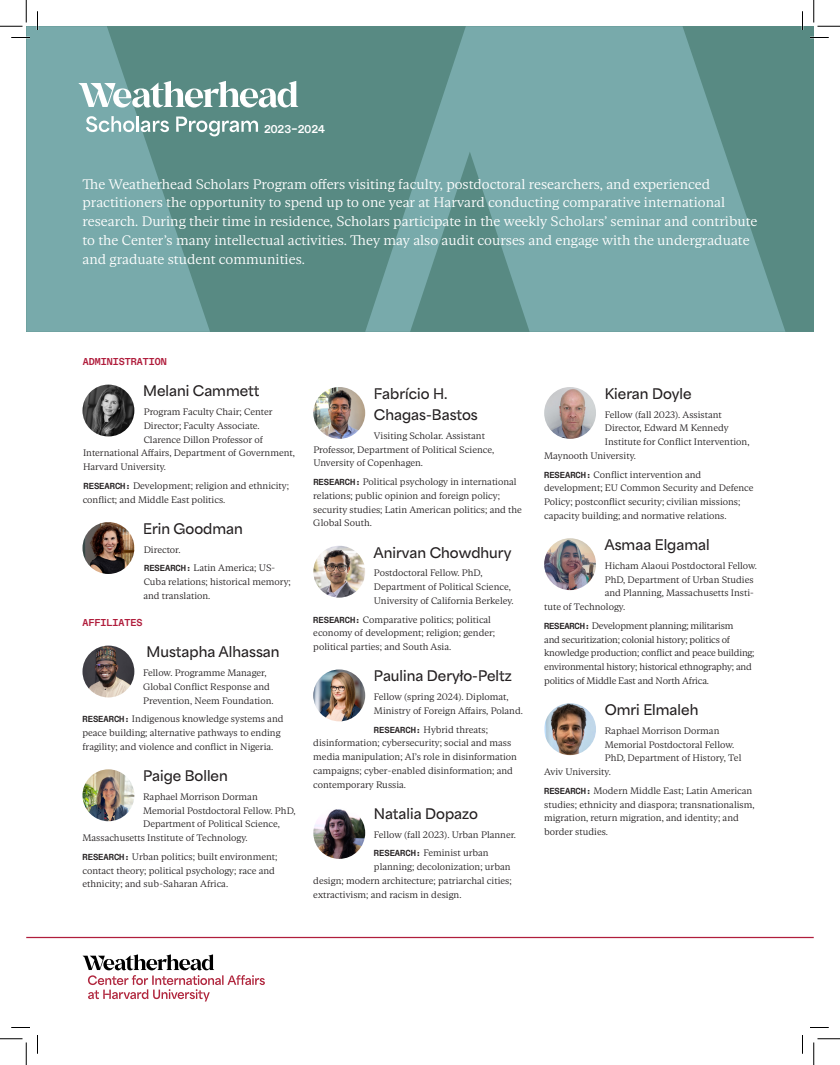
<style>
.page{position:relative;width:840px;height:1065px;background:#fff}
.page>*{position:absolute;margin:0;border:0;box-sizing:border-box;transform-origin:0 0}
.Intro_Paragraph{font:300 13.75px/18.8px "Gestura Text";color:#fff}
.List_name{font:600 13.75px/21.2px "Area Inktrap";color:#231f20}
.Group_Name{font:700 11.25px "ABC Diatype Mono";color:#fff}
.Body_all_caps_headline{font:700 10px "ABC Diatype Mono";color:#b01d3c}
.Research_Statement_Nested_Styles{font:300 9.38px/13.8px "Gestura Text";color:#231f20}
.List_body{font:300 9.38px/13.8px "Gestura Text";color:#231f20}
.Research_Statement_Nested_Styles-2{font:300 9.38px/13.8px "Gestura Text";letter-spacing:-.02em;color:#231f20}
.s1{font-family:"ABC Diatype Mono";font-weight:700;font-size:8.75px}
</style>
<div class="page">
<img style="left:313px;top:387px;width:52px;height:52px;border-radius:26px">
<img style="left:313px;top:546px;width:52px;height:52px;border-radius:26px">
<img style="left:313px;top:670px;width:52px;height:51px;border-radius:26px">
<img style="left:313px;top:807px;width:52px;height:52px;border-radius:26px">
<img style="left:82px;top:646px;width:52px;height:51px;border-radius:26px">
<img style="left:82px;top:769px;width:52px;height:52px;border-radius:26px">
<div style="left:26px;top:26px;width:788px;height:306px;background:#588a83"></div>
<svg style="left:26px;top:26px;width:759px;height:306px;fill:#78aaab"></svg>
<img style="left:82px;top:385px;width:52px;height:51px;border-radius:26px">
<img style="left:82px;top:522px;width:52px;height:52px;border-radius:26px">
<svg style="left:86px;top:116px;width:48px;height:16px"></svg>
<hr style="left:136px;top:116px;width:3px;height:16px;background:#fff">
<svg style="left:141px;top:121px;width:28px;height:11px"></svg>
<svg style="left:176px;top:117px;width:82px;height:19px"></svg>
<svg style="left:78px;top:81px;width:221px;height:27px"></svg>
<img style="left:544px;top:387px;width:52px;height:52px;border-radius:26px">
<img style="left:544px;top:538px;width:52px;height:52px;border-radius:26px">
<img style="left:544px;top:703px;width:52px;height:52px;border-radius:26px">
<hr style="left:26px;top:937px;width:788px;height:1px;background:#b01d3c">
<svg style="left:83px;top:954px;width:182px;height:48px"></svg>
<svg style="left:11px;top:37px;width:19px;height:1px"></svg>
<svg style="left:810px;top:37px;width:19px;height:1px"></svg>
<svg style="left:11px;top:1027px;width:19px;height:1px"></svg>
<svg style="left:810px;top:1027px;width:19px;height:1px"></svg>
<svg style="left:37px;top:11px;width:1px;height:19px"></svg>
<svg style="left:37px;top:1035px;width:1px;height:19px"></svg>
<svg style="left:802px;top:11px;width:1px;height:19px"></svg>
<svg style="left:802px;top:1035px;width:1px;height:19px"></svg>
<svg style="left:0;top:0;width:27px;height:27px"></svg>
<svg style="left:0;top:1039px;width:27px;height:26px"></svg>
<svg style="left:814px;top:0;width:26px;height:27px"></svg>
<svg style="left:814px;top:1039px;width:26px;height:26px"></svg>
<p class="Group_Name" style="left:264px;top:122px;width:62px">2023–2024</p>
<p class="Intro_Paragraph" style="left:82px;top:175px;width:676px">The Weatherhead Scholars Program offers visiting faculty, postdoctoral researchers, and experienced practitioners the opportunity to spend up to one year at Harvard conducting comparative international research. During their time in residence, Scholars participate in the weekly Scholars’ seminar and contribute to the Center’s many intellectual activities. They may also audit courses and engage with the undergraduate and graduate student communities.</p>
<p class="Body_all_caps_headline" style="left:83px;top:356px;width:85px">ADMINISTRATION</p>
<p class="List_name" style="left:143px;top:379px;width:118px">Melani Cammett</p>
<p class="List_body" style="left:144px;top:405px;width:130px">Program Faculty Chair; Center</p>
<p class="List_body" style="left:144px;top:419px;width:118px">Director; Faculty Associate.</p>
<p class="List_body" style="left:144px;top:433px;width:121px">Clarence Dillon Professor of</p>
<p class="List_body" style="left:83px;top:446px;width:213px">International Affairs, Department of Government,</p>
<p class="List_body" style="left:83px;top:460px;width:84px">Harvard University.</p>
<p class="Research_Statement_Nested_Styles" style="left:83px;top:479px;width:208px"><span class="s1">RESEARCH:</span> Development; religion and ethnicity; conflict; and Middle East politics.</p>
<p class="List_name" style="left:143px;top:517px;width:101px">Erin Goodman</p>
<p class="List_body" style="left:144px;top:543px;width:39px">Director.</p>
<p class="Research_Statement_Nested_Styles" style="left:143px;top:561px;width:149px"><span class="s1">RESEARCH:</span> Latin America; US-<br>Cuba relations; historical memory; and translation.</p>
<p class="Body_all_caps_headline" style="left:82px;top:617px;width:61px">AFFILIATES</p>
<p class="List_name" style="left:147px;top:640px;width:135px">Mustapha Alhassan</p>
<p class="List_body" style="left:143px;top:666px;width:132px">Fellow. Programme Manager,<br>Global Conflict Response and<br>Prevention, Neem Foundation.</p>
<p class="Research_Statement_Nested_Styles" style="left:82px;top:712px;width:203px"><span class="s1">RESEARCH:</span> Indigenous knowledge systems and peace building; alternative pathways to ending fragility; and violence and conflict in Nigeria.</p>
<p class="List_name" style="left:143px;top:764px;width:86px">Paige Bollen</p>
<p class="List_body" style="left:143px;top:790px;width:116px">Raphael Morrison Dorman</p>
<p class="List_body" style="left:143px;top:804px;width:154px">Memorial Postdoctoral Fellow. PhD,</p>
<p class="List_body" style="left:143px;top:817px;width:138px">Department of Political Science,</p>
<p class="List_body" style="left:82px;top:831px;width:167px">Massachusetts Institute of Technology.</p>
<p class="Research_Statement_Nested_Styles" style="left:82px;top:850px;width:197px"><span class="s1">RESEARCH:</span> Urban politics; built environment; contact theory; political psychology; race and ethnicity; and sub-Saharan Africa.</p>
<p class="List_name" style="left:374px;top:381px;width:105px">Fabrício H.<br>Chagas-Bastos</p>
<p class="List_body" style="left:313px;top:429px;width:182px;text-indent:61px">Visiting Scholar. Assistant<br>Professor, Department of Political Science,<br>Unversity of Copenhagen.</p>
<p class="Research_Statement_Nested_Styles" style="left:313px;top:475px;width:210px"><span class="s1">RESEARCH:</span> Political psychology in international relations; public opinion and foreign policy; security studies; Latin American politics; and the Global South.</p>
<p class="List_name" style="left:374px;top:540px;width:139px">Anirvan Chowdhury</p>
<p class="List_body" style="left:374px;top:566px;width:141px">Postdoctoral Fellow. PhD,<br>Department of Political Science,<br>University of California Berkeley.</p>
<p class="Research_Statement_Nested_Styles" style="left:313px;top:613px;width:183px"><span class="s1">RESEARCH:</span> Comparative politics; political economy of development; religion; gender; political parties; and South Asia.</p>
<p class="List_name" style="left:374px;top:664px;width:139px">Paulina Deryło-Peltz</p>
<p class="List_body" style="left:374px;top:690px;width:151px">Fellow (spring 2024). Diplomat,<br>Ministry of Foreign Affairs, Poland.</p>
<p class="Research_Statement_Nested_Styles" style="left:313px;top:723px;width:205px;text-indent:61px"><span class="s1">RESEARCH:</span> Hybrid threats; disinformation; cybersecurity; social and mass media manipulation; AI’s role in disinformation campaigns; cyber-enabled disinformation; and contemporary Russia.</p>
<p class="List_name" style="left:374px;top:801px;width:105px">Natalia Dopazo</p>
<p class="List_body" style="left:374px;top:828px;width:144px">Fellow (fall 2023). Urban Planner.</p>
<p class="Research_Statement_Nested_Styles" style="left:374px;top:846px;width:116px"><span class="s1">RESEARCH:</span> Feminist urban</p>
<p class="Research_Statement_Nested_Styles" style="left:374px;top:860px;width:138px">planning; decolonization; urban</p>
<p class="Research_Statement_Nested_Styles" style="left:313px;top:874px;width:200px">design; modern architecture; patriarchal cities;</p>
<p class="Research_Statement_Nested_Styles" style="left:313px;top:888px;width:150px">extractivism; and racism in design.</p>
<p class="List_name" style="left:605px;top:381px;width:88px">Kieran Doyle</p>
<p class="List_body" style="left:605px;top:408px;width:119px">Fellow (fall 2023). Assistant</p>
<p class="List_body" style="left:605px;top:421px;width:125px">Director, Edward M Kennedy</p>
<p class="List_body" style="left:605px;top:435px;width:146px">Institute for Conflict Intervention,</p>
<p class="List_body" style="left:544px;top:449px;width:93px">Maynooth University.</p>
<p class="Research_Statement_Nested_Styles" style="left:544px;top:468px;width:211px"><span class="s1">RESEARCH:</span> Conflict intervention and development; EU Common Security and Defence Policy; postconflict security; civilian missions; capacity building; and normative relations.</p>
<p class="List_name" style="left:604px;top:533px;width:107px">Asmaa Elgamal</p>
<p class="List_body" style="left:605px;top:559px;width:154px">Hicham Alaoui Postdoctoral Fellow.</p>
<p class="List_body" style="left:605px;top:573px;width:150px">PhD, Department of Urban Studies</p>
<p class="List_body" style="left:605px;top:586px;width:151px">and Planning, Massachusetts Insti-</p>
<p class="List_body" style="left:544px;top:600px;width:83px">tute of Technology.</p>
<p class="Research_Statement_Nested_Styles-2" style="left:544px;top:619px;width:212px"><span class="s1">RESEARCH:</span> Development planning; militarism<br>and securitization; colonial history; politics of knowledge production; conflict and peace building; environmental history; historical ethnography; and politics of Middle East and North Africa.</p>
<p class="List_name" style="left:605px;top:698px;width:95px">Omri Elmaleh</p>
<p class="List_body" style="left:605px;top:724px;width:116px">Raphael Morrison Dorman</p>
<p class="List_body" style="left:605px;top:738px;width:131px">Memorial Postdoctoral Fellow.</p>
<p class="List_body" style="left:605px;top:751px;width:138px">PhD, Department of History, Tel</p>
<p class="List_body" style="left:544px;top:765px;width:68px">Aviv University.</p>
<p class="Research_Statement_Nested_Styles" style="left:544px;top:784px;width:212px"><span class="s1">RESEARCH:</span> Modern Middle East; Latin American studies; ethnicity and diaspora; transnationalism, migration, return migration, and identity; and border studies.</p>
</div>
